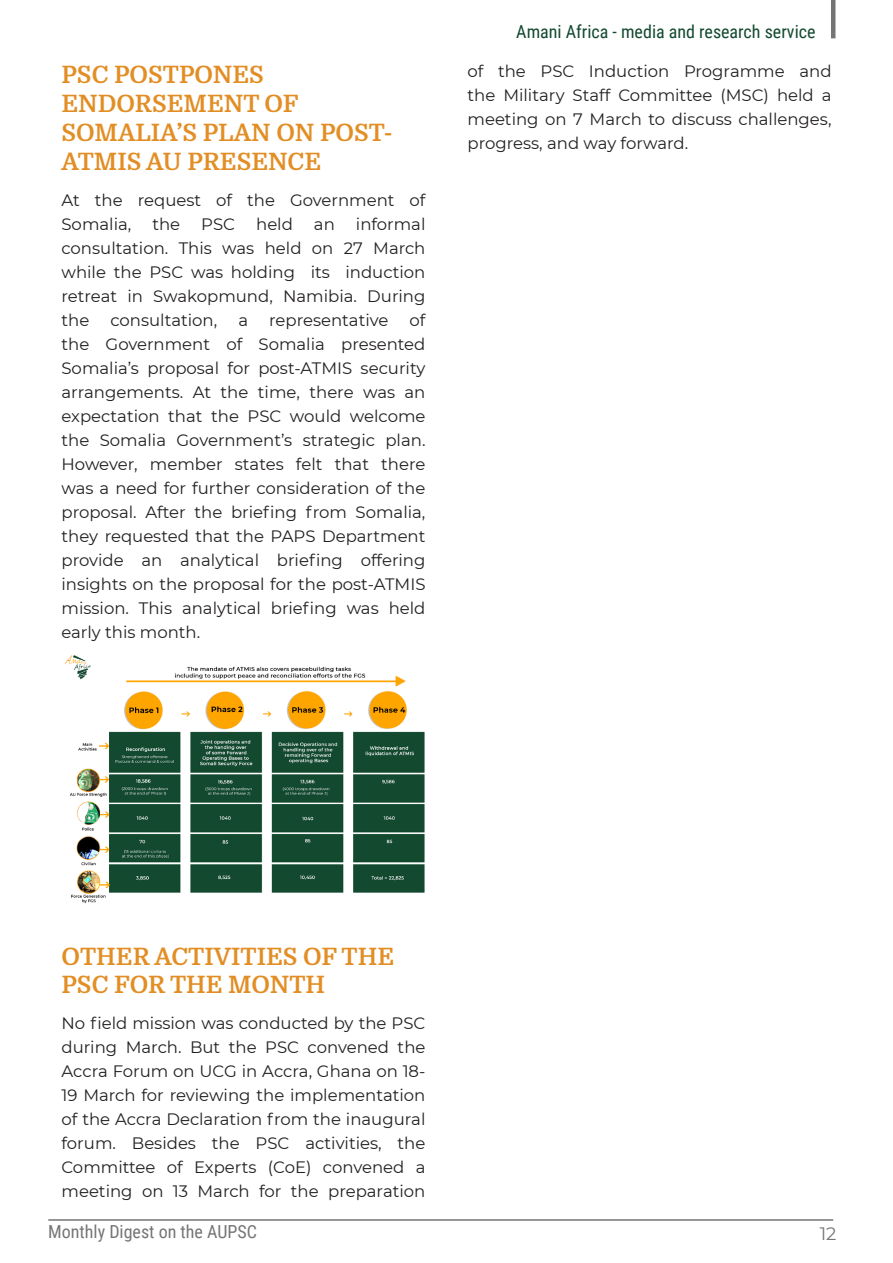
<style>
.page{position:relative;width:893px;height:1263px;background:#fff}
.page>*{position:absolute;margin:0;border:0;box-sizing:border-box;transform-origin:0 0}
.HEADER_2{font:700 24px/28.8px "Domine";color:#e28e25}
.t1{font:18px "Roboto Condensed";color:#12492f}
.t2{font:18px "Roboto Condensed";color:#757575}
.t3{font:18px "Montserrat";color:#757575}
.BODY_Amania_Africa{font:16.5px/24px "Montserrat";color:#231f20;text-align:justify}
</style>
<div class="page">
<hr style="left:831px;top:0;width:4px;height:38px;background:#757575">
<hr style="left:48px;top:1219px;width:785px;height:2px;background:#757575">
<img style="left:65px;top:654px;width:360px;height:250px">
<p class="HEADER_2" style="left:62px;top:61px;width:333px">PSC POSTPONES<br>ENDORSEMENT OF<br>SOMALIA’S PLAN ON POST-<br>ATMIS AU PRESENCE</p>
<p class="BODY_Amania_Africa" style="left:62px;top:187px;width:365px">At the request of the Government of<br>Somalia,</p>
<p class="BODY_Amania_Africa" style="left:62px;top:211px;width:365px;text-indent:294px">informal consultation. This was held on 27 March while the PSC was holding its induction retreat in Swakopmund, Namibia. During the</p>
<p class="BODY_Amania_Africa" style="left:152px;top:211px;width:29px">the</p>
<p class="BODY_Amania_Africa" style="left:201px;top:211px;width:35px">PSC</p>
<p class="BODY_Amania_Africa" style="left:256px;top:211px;width:38px">held</p>
<p class="BODY_Amania_Africa" style="left:314px;top:211px;width:22px">an</p>
<p class="BODY_Amania_Africa" style="left:62px;top:307px;width:365px;text-indent:348px">of the Government of Somalia presented Somalia’s proposal for post-ATMIS security arrangements. At the time, there was an expectation that the PSC would welcome the Somalia Government’s strategic plan.<br>However, member states felt that there was a need for further consideration of the proposal. After the briefing from Somalia, they requested that the PAPS Department provide an analytical briefing offering insights on the proposal for the post-ATMIS mission. This analytical briefing was held early this month.</p>
<p class="BODY_Amania_Africa" style="left:110px;top:307px;width:108px">consultation,</p>
<p class="BODY_Amania_Africa" style="left:238px;top:307px;width:11px">a</p>
<p class="BODY_Amania_Africa" style="left:269px;top:307px;width:121px">representative</p>
<p class="t1" style="left:516px;top:19px;width:301px">Amani Africa - media and research service</p>
<p class="BODY_Amania_Africa" style="left:467px;top:59px;width:365px">of the PSC Induction Programme and the Military Staff Committee (MSC) held a meeting on 7 March to discuss challenges, progress, and way forward.</p>
<p class="HEADER_2" style="left:62px;top:942px;width:334px">OTHER ACTIVITIES OF THE<br>PSC FOR THE MONTH</p>
<p class="BODY_Amania_Africa" style="left:62px;top:1011px;width:365px">No field mission was conducted by the PSC during March. But the PSC convened the Accra Forum on UCG in Accra, Ghana on 18- 19 March for reviewing the implementation of the Accra Declaration from the inaugural forum. Besides the PSC activities, the Committee of Experts (CoE) convened a meeting on 13 March for the preparation</p>
<p class="t2" style="left:48px;top:1219px;width:210px">Monthly Digest on the AUPSC</p>
<p class="t3" style="left:820px;top:1221px;width:18px">12</p>
</div>
